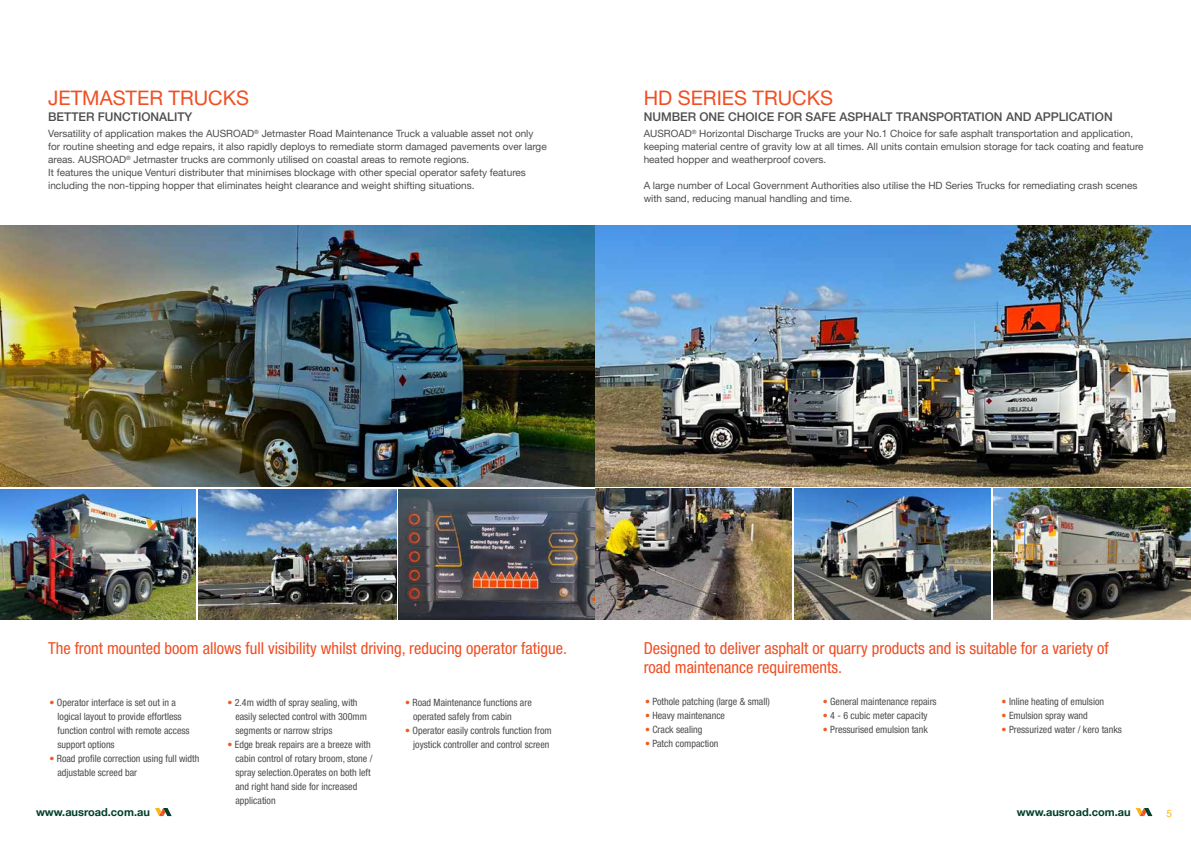
<style>
.page{position:relative;width:1191px;height:842px;background:#fff}
.page>*{position:absolute;margin:0;border:0;box-sizing:border-box;transform-origin:0 0}
.t1{font:20px "Helvetica Neue LT Pro";color:#f04e23}
.t2{font:condensed 16.5px/19.4px "Helvetica Neue LTW1 G";color:#f04e23}
.t3{font:500 12px "Helvetica Neue LT Pro";color:#4d4d4f}
.t4{font:700 11px "Helvetica Neue LT Pro";color:#003f2d}
.t5{font:10px/13px "Helvetica Neue LT Pro";color:#4d4d4f}
.t6{font:condensed 10px/14px "Helvetica Neue LT Pro";color:#4d4d4f}
.t7{font:condensed 10px "Helvetica Neue LTW1 G";color:#4d4d4f}
.t8{font:10px "Helvetica Neue LTW1 G";color:#fcb515}
.s1{font-family:"Helvetica Neue LTW1 G";color:#f15a22}
.s2{color:#f15a22}
</style>
<div class="page">
<svg style="left:155px;top:808px;width:17px;height:8px"></svg>
<svg style="left:1135px;top:808px;width:17px;height:8px"></svg>
<img style="left:198px;top:489px;width:198px;height:131px">
<img style="left:398px;top:489px;width:393px;height:131px">
<img style="left:0;top:489px;width:196px;height:131px">
<img style="left:794px;top:489px;width:196px;height:130px">
<img style="left:994px;top:489px;width:197px;height:130px">
<img style="left:0;top:225px;width:1191px;height:261px">
<h1 class="t1" style="left:48px;top:86px;width:202px">JETMASTER TRUCKS</h1>
<p class="t3" style="left:48px;top:110px;width:146px">BETTER FUNCTIONALITY</p>
<p class="t5" style="left:48px;top:127px;width:500px">Versatility of application makes the AUSROAD<sup>®</sup> Jetmaster Road Maintenance Truck a valuable asset not only for routine sheeting and edge repairs, it also rapidly deploys to remediate storm damaged pavements over large areas. AUSROAD<sup>®</sup> Jetmaster trucks are commonly utilised on coastal areas to remote regions.<br>It features the unique Venturi distributer that minimises blockage with other special operator safety features including the non-tipping hopper that eliminates height clearance and weight shifting situations.</p>
<h1 class="t1" style="left:643px;top:86px;width:191px">HD SERIES TRUCKS</h1>
<p class="t3" style="left:643px;top:110px;width:470px">NUMBER ONE CHOICE FOR SAFE ASPHALT TRANSPORTATION AND APPLICATION</p>
<p class="t5" style="left:643px;top:127px;width:501px">AUSROAD<sup>®</sup> Horizontal Discharge Trucks are your No.1 Choice for safe asphalt transportation and application, keeping material centre of gravity low at all times. All units contain emulsion storage for tack coating and feature heated hopper and weatherproof covers.</p>
<p class="t5" style="left:643px;top:179px;width:495px">A large number of Local Government Authorities also utilise the HD Series Trucks for remediating crash scenes with sand, reducing manual handling and time.</p>
<h2 class="t2" style="left:48px;top:639px;width:520px">The front mounted boom allows full visibility whilst driving, reducing operator fatigue.</h2>
<p class="t6" style="left:58px;top:695px;width:134px;text-indent:-8px"><span class="s1">•</span> Operator interface is set out in a logical layout to provide effortless function control with remote access support options</p>
<p class="t6" style="left:58px;top:751px;width:143px;text-indent:-8px"><span class="s1">•</span> Road profile correction using full width adjustable screed bar</p>
<p class="t6" style="left:235px;top:695px;width:133px;text-indent:-8px"><span class="s1">•</span> 2.4m width of spray sealing, with easily selected control with 300mm segments or narrow strips</p>
<p class="t6" style="left:235px;top:737px;width:139px;text-indent:-8px"><span class="s1">•</span> Edge break repairs are a breeze with cabin control of rotary broom, stone / spray selection.Operates on both left and right hand side for increased application</p>
<p class="t6" style="left:413px;top:695px;width:120px;text-indent:-8px"><span class="s1">•</span> Road Maintenance functions are operated safely from cabin</p>
<p class="t6" style="left:405px;top:723px;width:148px;text-align:center"><span class="s1">•</span> Operator easily controls function from joystick controller and control screen</p>
<h2 class="t2" style="left:643px;top:638px;width:466px">Designed to deliver asphalt or quarry products and is suitable for a variety of road maintenance requirements.</h2>
<p class="t7" style="left:645px;top:696px;width:126px"><span class="s2">•</span> Pothole patching (large &amp; small)</p>
<p class="t7" style="left:645px;top:710px;width:82px"><span class="s2">•</span> Heavy maintenance</p>
<p class="t7" style="left:645px;top:724px;width:59px"><span class="s2">•</span> Crack sealing</p>
<p class="t7" style="left:645px;top:738px;width:75px"><span class="s2">•</span> Patch compaction</p>
<p class="t7" style="left:823px;top:696px;width:115px"><span class="s2">•</span> General maintenance repairs</p>
<p class="t7" style="left:823px;top:710px;width:106px"><span class="s2">•</span> 4 - 6 cubic meter capacity</p>
<p class="t7" style="left:823px;top:724px;width:106px"><span class="s2">•</span> Pressurised emulsion tank</p>
<p class="t7" style="left:1001px;top:696px;width:104px"><span class="s2">•</span> Inline heating of emulsion</p>
<p class="t7" style="left:1001px;top:710px;width:88px"><span class="s2">•</span> Emulsion spray wand</p>
<p class="t7" style="left:1001px;top:724px;width:122px"><span class="s2">•</span> Pressurized water / kero tanks</p>
<p class="t4" style="left:36px;top:805px;width:115px">www.ausroad.com.au</p>
<p class="t4" style="left:1016px;top:805px;width:115px">www.ausroad.com.au</p>
<p class="t8" style="left:1166px;top:807px;width:7px">5</p>
</div>
